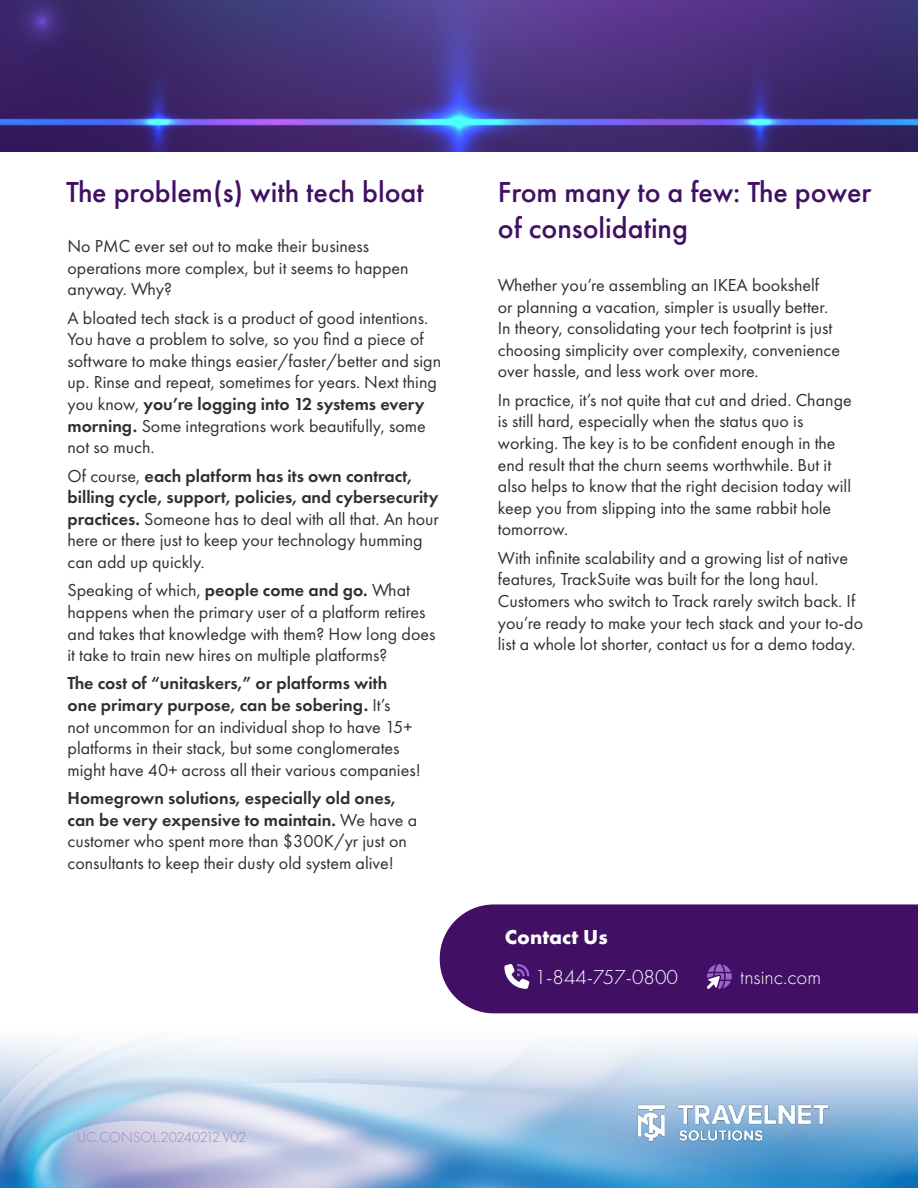
<style>
.page{position:relative;width:918px;height:1188px;background:#fff}
.page>*{position:absolute;margin:0;border:0;box-sizing:border-box;transform-origin:0 0}
.t1{font:500 30px/36px "Futura PT";color:#411064}
.t2{font:300 21px "Futura PT";color:#fff}
.t3{font:700 21px "Futura PT";color:#fff}
.t4{font:18px/21.6px "Futura PT";color:#312f30}
.t5{font:300 15px "Futura PT";letter-spacing:-.01em;color:#a088b2}
.s1{font-weight:600}
</style>
<div class="page">
<img style="left:0;top:1013px;width:918px;height:175px">
<img style="left:628px;top:1099px;width:209px;height:48px">
<div style="left:440px;top:904px;width:478px;height:109px;background:#411064"></div>
<svg style="left:504px;top:964px;width:25px;height:25px"></svg>
<svg style="left:707px;top:964px;width:25px;height:25px"></svg>
<img style="left:0;top:0;width:918px;height:151px">
<h1 class="t1" style="left:66px;top:176px;width:359px">The problem(s) with tech bloat</h1>
<p class="t4" style="left:68px;top:236px;width:343px">No PMC ever set out to make their business operations more complex, but it seems to happen anyway. Why?</p>
<p class="t4" style="left:68px;top:308px;width:375px">A bloated tech stack is a product of good intentions.<br>You have a problem to solve, so you find a piece of software to make things easier/faster/better and sign up. Rinse and repeat, sometimes for years. Next thing you know, <span class="s1">you’re logging into 12 systems every morning.</span> Some integrations work beautifully, some not so much.</p>
<p class="t4" style="left:68px;top:466px;width:373px">Of course, <span class="s1">each platform has its own contract, billing cycle, support, policies, and cybersecurity practices.</span> Someone has to deal with all that. An hour here or there just to keep your technology humming can add up quickly.</p>
<p class="t4" style="left:68px;top:581px;width:369px">Speaking of which, <span class="s1">people come and go.</span> What happens when the primary user of a platform retires and takes that knowledge with them? How long does it take to train new hires on multiple platforms?</p>
<p class="t4" style="left:68px;top:674px;width:355px"><span class="s1">The cost of “unitaskers,” or platforms with one primary purpose, can be sobering.</span> It’s<br>not uncommon for an individual shop to have 15+ platforms in their stack, but some conglomerates might have 40+ across all their various companies!</p>
<p class="t4" style="left:68px;top:789px;width:351px"><span class="s1">Homegrown solutions, especially old ones, can be very expensive to maintain.</span> We have a customer who spent more than $300K/yr just on consultants to keep their dusty old system alive!</p>
<h1 class="t1" style="left:498px;top:177px;width:375px">From many to a few: The power of consolidating</h1>
<p class="t4" style="left:498px;top:275px;width:344px">Whether you’re assembling an IKEA bookshelf<br>or planning a vacation, simpler is usually better.<br>In theory, consolidating your tech footprint is just choosing simplicity over complexity, convenience over hassle, and less work over more.</p>
<p class="t4" style="left:498px;top:390px;width:355px">In practice, it’s not quite that cut and dried. Change is still hard, especially when the status quo is working. The key is to be confident enough in the end result that the churn seems worthwhile. But it also helps to know that the right decision today will keep you from slipping into the same rabbit hole tomorrow.</p>
<p class="t4" style="left:498px;top:548px;width:367px">With infinite scalability and a growing list of native features, TrackSuite was built for the long haul.<br>Customers who switch to Track rarely switch back. If you’re ready to make your tech stack and your to-do list a whole lot shorter, contact us for a demo today.</p>
<p class="t3" style="left:505px;top:929px;width:104px">Contact Us</p>
<p class="t2" style="left:535px;top:969px;width:145px">1-844-757-0800</p>
<p class="t2" style="left:740px;top:969px;width:82px">tnsinc.com</p>
<p class="t5" style="left:77px;top:1131px;width:171px">UC.CONSOL.20240212.V02</p>
</div>
